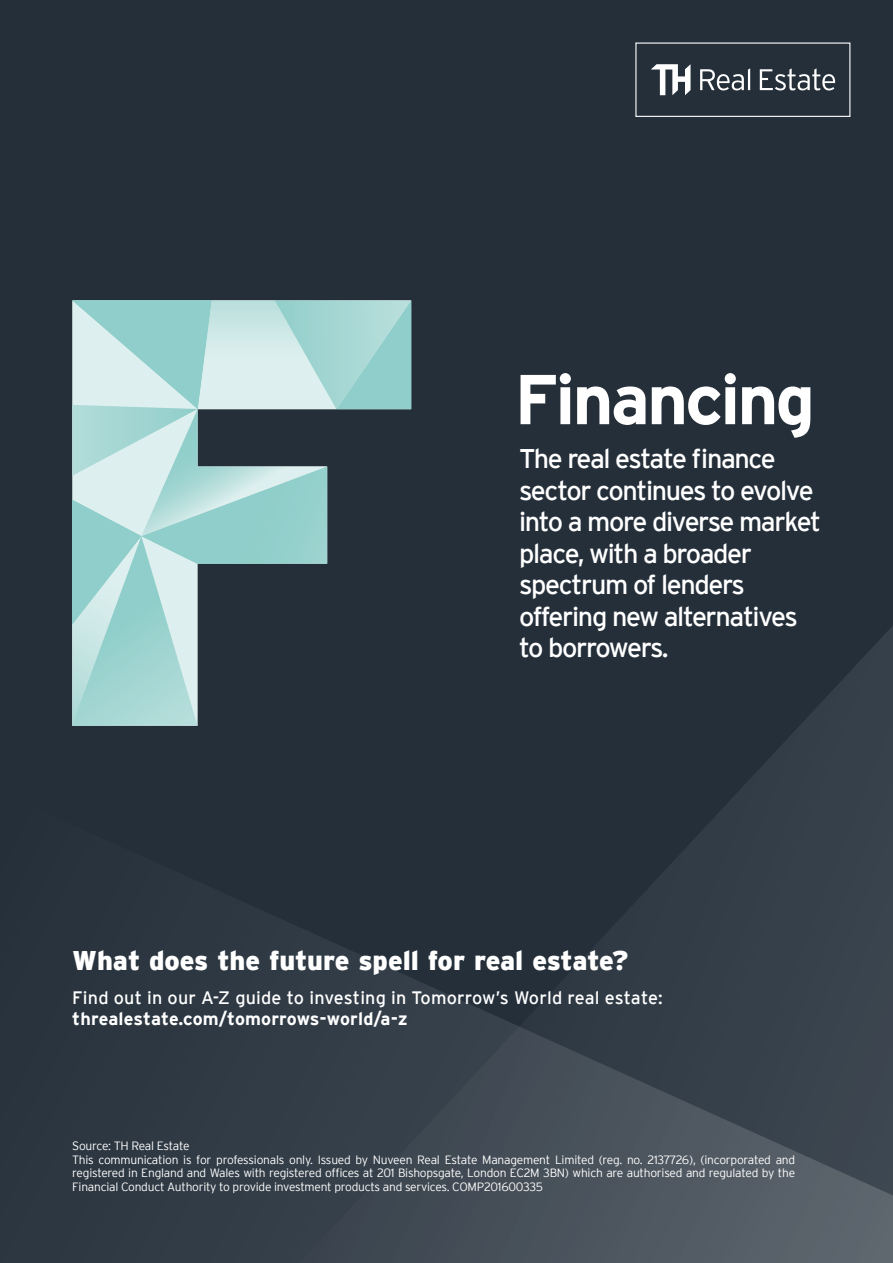
<style>
.page{position:relative;width:893px;height:1263px;background:#242f3a}
.page>*{position:absolute;margin:0;border:0;box-sizing:border-box;transform-origin:0 0}
.t1{font:700 70.35px "Interstate";letter-spacing:-.04em;color:#fff}
.t2{font:27px/31.5px "Interstate";letter-spacing:-.05em;color:#fff}
.t3{font:900 27px "Interstate";color:#fff}
.t4{font:18px "Interstate";letter-spacing:.01em;color:#fff}
.t5{font:700 18px "Interstate";letter-spacing:.01em;color:#fff}
.t6{font:300 12px/13.5px "Interstate";letter-spacing:-.02em;color:#fff}
</style>
<div class="page">
<svg style="left:739px;top:626px;width:154px;height:165px"></svg>
<svg style="left:84px;top:791px;width:809px;height:472px;fill:#333d47"></svg>
<svg style="left:72px;top:300px;width:339px;height:426px"></svg>
<div style="left:635px;top:43px;width:215px;height:74px;background:#242f3a;border:1px solid #fff"></div>
<svg style="left:651px;top:64px;width:39px;height:31px"></svg>
<svg style="left:700px;top:68px;width:50px;height:22px"></svg>
<svg style="left:760px;top:68px;width:75px;height:22px"></svg>
<h1 class="t1" style="left:514px;top:360px;width:303px">Financing</h1>
<h2 class="t2" style="left:519px;top:442px;width:303px">The real estate finance sector continues to evolve into a more diverse market place, with a broader spectrum of lenders offering new alternatives to borrowers.</h2>
<h2 class="t3" style="left:72px;top:945px;width:558px">What does the future spell for real estate?</h2>
<h3 class="t4" style="left:72px;top:988px;width:592px">Find out in our A-Z guide to investing in Tomorrow’s World real estate:</h3>
<h3 class="t5" style="left:72px;top:1009px;width:337px">threalestate.com/tomorrows-world/a-z</h3>
<p class="t6" style="left:72px;top:1139px;width:724px">Source: TH Real Estate<br>This communication is for professionals only. Issued by Nuveen Real Estate Management Limited (reg. no. 2137726), (incorporated and registered in England and Wales with registered offices at 201 Bishopsgate, London EC2M 3BN) which are authorised and regulated by the Financial Conduct Authority to provide investment products and services. COMP201600335</p>
</div>
